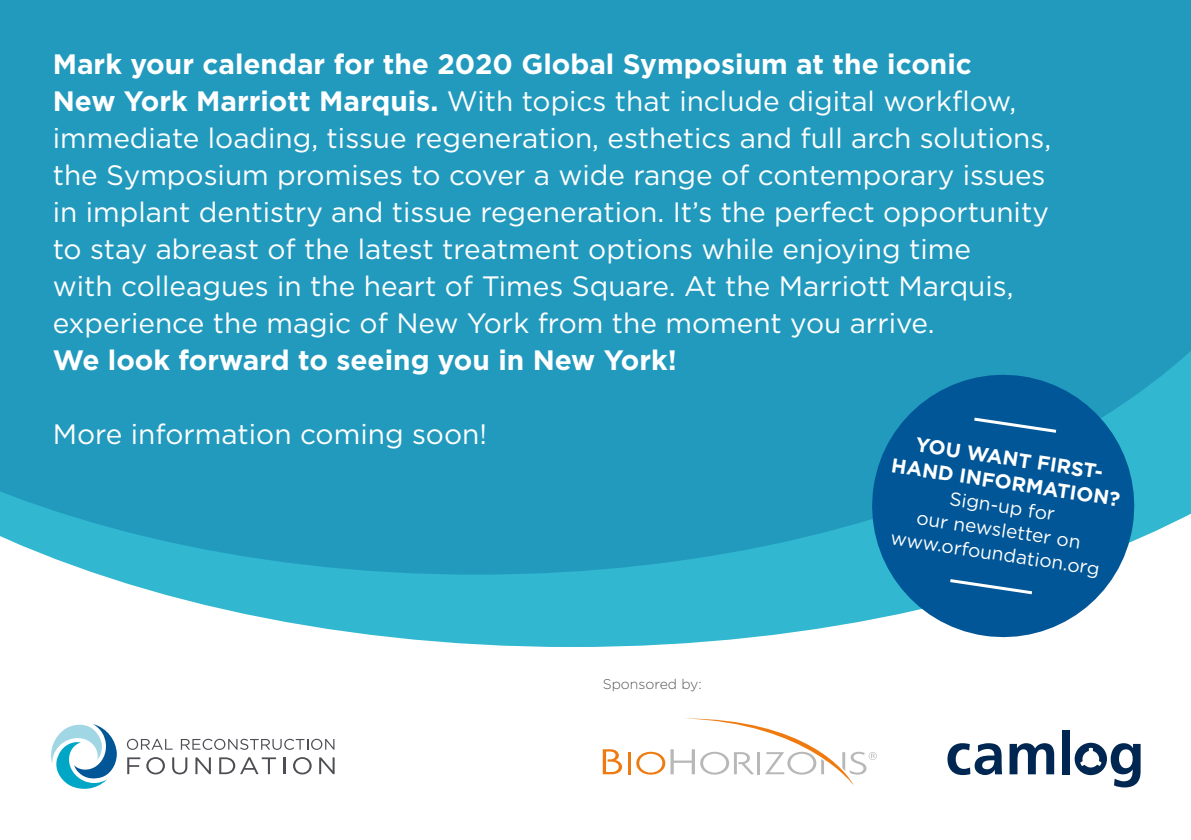
<style>
.page{position:relative;width:1191px;height:840px;background:#fff}
.page>*{position:absolute;margin:0;border:0;box-sizing:border-box;transform-origin:0 0}
.t1{font:28px/37px "Gotham";color:#fff}
.t2{font:700 28px "Gotham";color:#fff}
.t3{font:700 20px/24.2px "Gotham";color:#fff;text-align:center}
.t4{font:19px/23.8px "Gotham";color:#fff;text-align:center}
.t5{font:300 14px "Gotham";color:#575756}
.s1{font-weight:700}
</style>
<div class="page">
<svg style="left:97px;top:574px;width:766px;height:72px;fill:#31b7d0"></svg>
<svg style="left:127px;top:738px;width:45px;height:11px"></svg>
<svg style="left:181px;top:738px;width:153px;height:11px"></svg>
<svg style="left:127px;top:757px;width:13px;height:16px"></svg>
<svg style="left:146px;top:757px;width:19px;height:17px"></svg>
<svg style="left:172px;top:757px;width:15px;height:17px"></svg>
<svg style="left:195px;top:757px;width:16px;height:16px"></svg>
<svg style="left:219px;top:757px;width:57px;height:16px"></svg>
<svg style="left:283px;top:757px;width:2px;height:16px"></svg>
<svg style="left:293px;top:757px;width:19px;height:17px"></svg>
<svg style="left:319px;top:757px;width:15px;height:16px"></svg>
<svg style="left:51px;top:724px;width:66px;height:65px"></svg>
<div style="left:0;top:0;width:1191px;height:574px;background:#229abe"></div>
<svg style="left:947px;top:743px;width:55px;height:31px"></svg>
<svg style="left:1009px;top:743px;width:45px;height:30px"></svg>
<div style="left:1062px;top:729px;width:8px;height:44px;background:#002751"></div>
<svg style="left:1074px;top:742px;width:66px;height:45px"></svg>
<hr style="left:628px;top:751px;width:3px;height:22px;background:#ef7b10">
<svg style="left:603px;top:749px;width:19px;height:24px"></svg>
<svg style="left:636px;top:718px;width:240px;height:67px"></svg>
<svg style="left:863px;top:365px;width:280px;height:273px;background:#1f76a9"></svg>
<svg style="left:971px;top:415px;width:88px;height:19px;background:#256ea5"></svg>
<svg style="left:947px;top:577px;width:88px;height:19px;background:#256ea5"></svg>
<p class="t1" style="left:53px;top:44px;width:1000px"><span class="s1">Mark your calendar for the 2020 Global Symposium at the iconic<br>New York Marriott Marquis.</span> With topics that include digital workflow, immediate loading, tissue regeneration, esthetics and full arch solutions, the Symposium promises to cover a wide range of contemporary issues in implant dentistry and tissue regeneration. It’s the perfect opportunity to stay abreast of the latest treatment options while enjoying time<br>with colleagues in the heart of Times Square. At the Marriott Marquis, experience the magic of New York from the moment you arrive.</p>
<p class="t2" style="left:53px;top:341px;width:625px">We look forward to seeing you in New York!</p>
<p class="t1" style="left:53px;top:414px;width:436px">More information coming soon!</p>
<p class="t5" style="left:603px;top:675px;width:101px">Sponsored by:</p>
<p class="t3" style="left:897px;top:428px;width:232px;rotate:9deg">YOU WANT FIRST-<br>HAND INFORMATION?</p>
<p class="t4" style="left:899px;top:478px;width:213px;rotate:8deg">Sign-up for<br>our newsletter on www.orfoundation.org</p>
</div>
